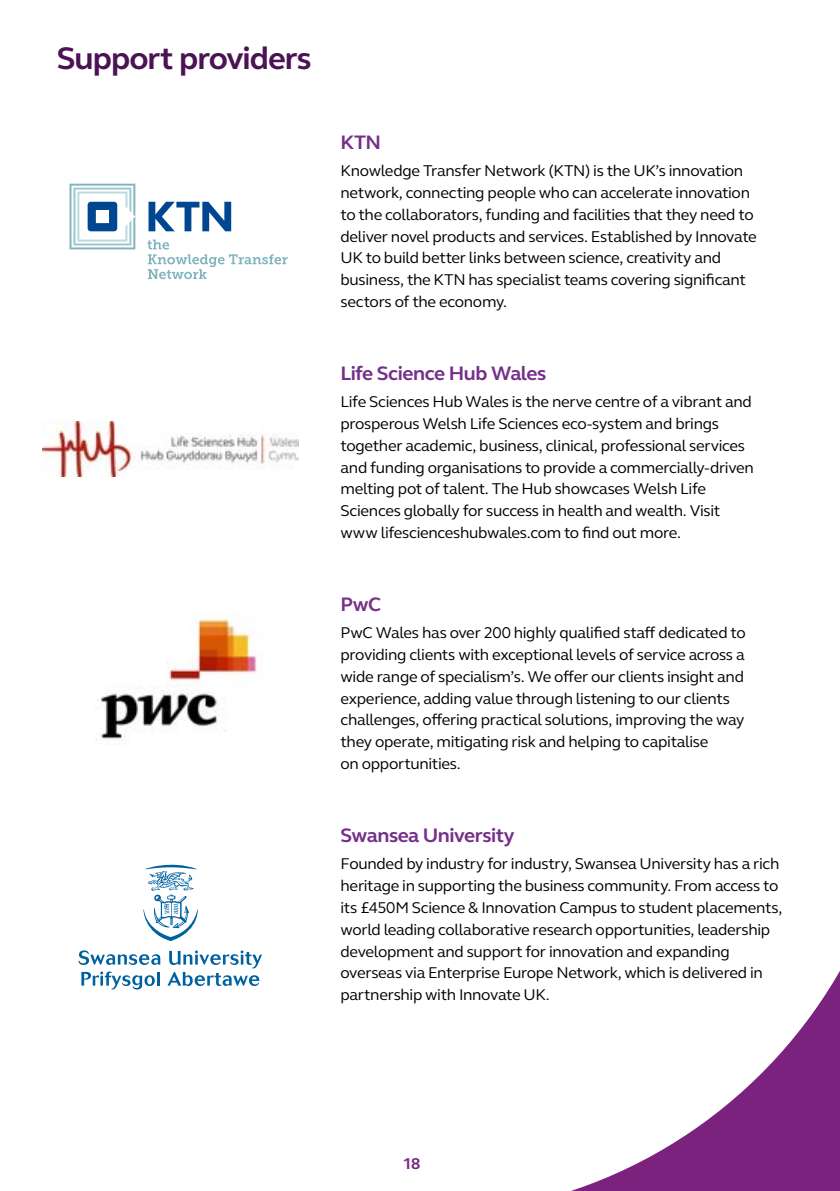
<style>
.page{position:relative;width:840px;height:1191px;background:#fff}
.page>*{position:absolute;margin:0;border:0;box-sizing:border-box;transform-origin:0 0}
.t1{font:700 32px "FS Elliot";letter-spacing:-.03em;color:#4b1354}
.t2{font:700 20px "FS Elliot";letter-spacing:-.025em;color:#753089}
.t3{font:16px/21.8px "FS Elliot";letter-spacing:-.02em;color:#000}
.t4{font:700 16px "FS Elliot";color:#7a227e}
</style>
<div class="page">
<img style="left:42px;top:422px;width:256px;height:54px">
<svg style="left:69px;top:184px;width:66px;height:65px"></svg>
<svg style="left:148px;top:202px;width:83px;height:29px"></svg>
<svg style="left:147px;top:239px;width:140px;height:40px"></svg>
<img style="left:96px;top:613px;width:166px;height:128px">
<svg style="left:143px;top:864px;width:55px;height:77px"></svg>
<svg style="left:78px;top:950px;width:82px;height:15px"></svg>
<svg style="left:81px;top:971px;width:79px;height:18px"></svg>
<svg style="left:167px;top:950px;width:95px;height:36px"></svg>
<svg style="left:571px;top:972px;width:268px;height:219px"></svg>
<h1 class="t1" style="left:57px;top:37px;width:256px">Support providers</h1>
<p class="t2" style="left:340px;top:128px;width:42px">KTN</p>
<p class="t3" style="left:340px;top:159px;width:417px">Knowledge Transfer Network (KTN) is the UK’s innovation network, connecting people who can accelerate innovation to the collaborators, funding and facilities that they need to deliver novel products and services. Established by Innovate UK to build better links between science, creativity and business, the KTN has specialist teams covering significant sectors of the economy.</p>
<p class="t2" style="left:340px;top:359px;width:207px">Life Science Hub Wales</p>
<p class="t3" style="left:340px;top:390px;width:414px">Life Sciences Hub Wales is the nerve centre of a vibrant and prosperous Welsh Life Sciences eco-system and brings together academic, business, clinical, professional services and funding organisations to provide a commercially-driven melting pot of talent. The Hub showcases Welsh Life Sciences globally for success in health and wealth. Visit www lifescienceshubwales.com to find out more.</p>
<p class="t2" style="left:340px;top:590px;width:42px">PwC</p>
<p class="t3" style="left:340px;top:621px;width:406px">PwC Wales has over 200 highly qualified staff dedicated to providing clients with exceptional levels of service across a wide range of specialism’s. We offer our clients insight and experience, adding value through listening to our clients challenges, offering practical solutions, improving the way they operate, mitigating risk and helping to capitalise<br>on opportunities.</p>
<p class="t2" style="left:340px;top:821px;width:175px">Swansea University</p>
<p class="t3" style="left:340px;top:852px;width:443px">Founded by industry for industry, Swansea University has a rich heritage in supporting the business community. From access to its £450M Science &amp; Innovation Campus to student placements, world leading collaborative research opportunities, leadership development and support for innovation and expanding overseas via Enterprise Europe Network, which is delivered in partnership with Innovate UK.</p>
<p class="t4" style="left:402px;top:1152px;width:19px">18</p>
</div>
